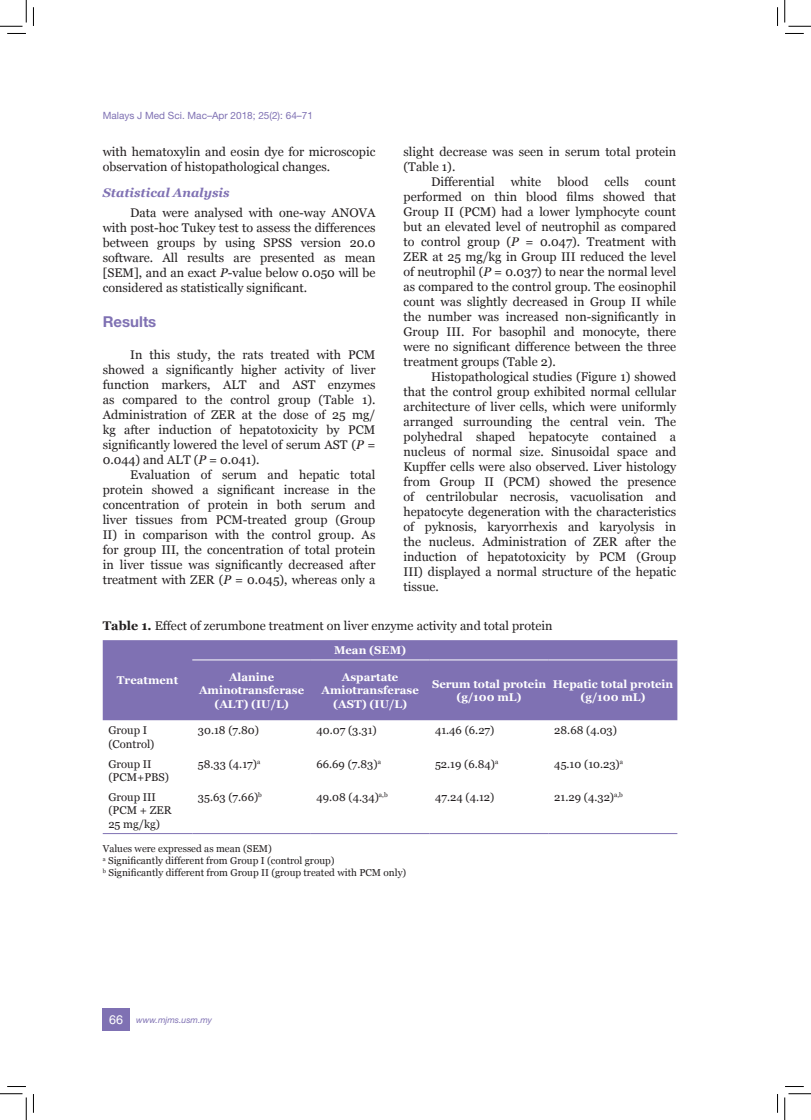
<style>
.page{position:relative;width:811px;height:1120px;background:#fff}
.page>*{position:absolute;margin:0;border:0;box-sizing:border-box;transform-origin:0 0}
.Heading{font:700 15px "Helvetica Neue LT Std";color:#7f71b3}
.Body_texts{font:12.5px/15px "Georgia";color:#231f20;text-align:justify}
.Caption_Table{font:12.5px "Georgia";color:#231f20}
.Subhead{font:italic 700 12.5px "Georgia";color:#7f71b3}
.Table_text{font:11.25px "Georgia";color:#231f20}
.Table_Header{font:700 11.25px/13.5px "Georgia";color:#fff;text-align:center}
.Table_note{font:10px "Georgia";color:#231f20}
.t1{font:10px "Helvetica Neue LT Std";color:#7f71b3}
.t2{font:italic 8.75px "Helvetica Neue LT Std";color:#7f71b3}
.s1{font-style:italic}
.s2{font-weight:700}
.s3{font-family:"Helvetica LT Std";font-style:normal;font-size:12.5px;color:#fff}
</style>
<div class="page">
<div style="left:103px;top:1008px;width:27px;height:22px;background:#7f71b3"></div>
<div style="left:103px;top:640px;width:574px;height:80px;background:#7f71b3"></div>
<hr style="left:103px;top:833px;width:89px;height:1px;background:#7f71b3">
<hr style="left:192px;top:833px;width:119px;height:1px;background:#7f71b3">
<hr style="left:311px;top:833px;width:118px;height:1px;background:#7f71b3">
<hr style="left:429px;top:833px;width:120px;height:1px;background:#7f71b3">
<hr style="left:549px;top:833px;width:128px;height:1px;background:#7f71b3">
<hr style="left:192px;top:659px;width:119px;height:1px;background:#fff">
<hr style="left:311px;top:659px;width:118px;height:1px;background:#fff">
<hr style="left:429px;top:659px;width:120px;height:1px;background:#fff">
<hr style="left:549px;top:659px;width:128px;height:1px;background:#fff">
<svg style="left:7px;top:33px;width:19px;height:1px"></svg>
<svg style="left:785px;top:33px;width:19px;height:1px"></svg>
<svg style="left:7px;top:1086px;width:19px;height:1px"></svg>
<svg style="left:785px;top:1086px;width:19px;height:1px"></svg>
<svg style="left:33px;top:7px;width:1px;height:19px"></svg>
<svg style="left:33px;top:1094px;width:1px;height:18px"></svg>
<svg style="left:777px;top:7px;width:1px;height:19px"></svg>
<svg style="left:777px;top:1094px;width:1px;height:18px"></svg>
<svg style="left:0;top:0;width:27px;height:27px"></svg>
<svg style="left:0;top:1093px;width:27px;height:26px"></svg>
<svg style="left:785px;top:0;width:26px;height:27px"></svg>
<svg style="left:785px;top:1093px;width:26px;height:26px"></svg>
<p class="t1" style="left:103px;top:109px;width:212px">Malays J Med Sci. Mac–Apr 2018; 25(2): 64–71</p>
<p class="Body_texts" style="left:103px;top:144px;width:274px">with hematoxylin and eosin dye for microscopic observation of histopathological changes.</p>
<p class="Subhead" style="left:103px;top:184px;width:128px">Statistical Analysis</p>
<p class="Body_texts" style="left:103px;top:206px;width:274px;text-indent:28px">Data were analysed with one-way ANOVA with post-hoc Tukey test to assess the differences between groups by using SPSS version 20.0 software. All results are presented as mean [SEM], and an exact <span class="s1">P</span>-value below 0.050 will be considered as statistically significant.</p>
<p class="Heading" style="left:103px;top:313px;width:55px">Results</p>
<p class="Body_texts" style="left:103px;top:347px;width:274px;text-indent:28px">In this study, the rats treated with PCM showed a significantly higher activity of liver function markers, ALT and AST enzymes as compared to the control group (Table 1).<br>Administration of ZER at the dose of 25 mg/ kg after induction of hepatotoxicity by PCM significantly lowered the level of serum AST (<span class="s1">P</span> = 0.044) and ALT (<span class="s1">P</span> = 0.041).</p>
<p class="Body_texts" style="left:103px;top:467px;width:274px;text-indent:28px">Evaluation of serum and hepatic total protein showed a significant increase in the concentration of protein in both serum and liver tissues from PCM-treated group (Group II) in comparison with the control group. As for group III, the concentration of total protein in liver tissue was significantly decreased after treatment with ZER (<span class="s1">P</span> = 0.045), whereas only a</p>
<p class="Body_texts" style="left:404px;top:144px;width:274px">slight decrease was seen in serum total protein (Table 1).</p>
<p class="Body_texts" style="left:431px;top:174px;width:65px">Differential</p>
<p class="Body_texts" style="left:511px;top:174px;width:32px">white</p>
<p class="Body_texts" style="left:557px;top:174px;width:33px">blood</p>
<p class="Body_texts" style="left:605px;top:174px;width:26px">cells</p>
<p class="Body_texts" style="left:404px;top:174px;width:274px;text-indent:241px">count performed on thin blood films showed that Group II (PCM) had a lower lymphocyte count but an elevated level of neutrophil as compared to control group (<span class="s1">P</span> = 0.047). Treatment with ZER at 25 mg/kg in Group III reduced the level of neutrophil (<span class="s1">P</span> = 0.037) to near the normal level as compared to the control group. The eosinophil count was slightly decreased in Group II while the number was increased non-significantly in Group III. For basophil and monocyte, there were no significant difference between the three treatment groups (Table 2).</p>
<p class="Body_texts" style="left:404px;top:369px;width:274px;text-indent:28px">Histopathological studies (Figure 1) showed that the control group exhibited normal cellular architecture of liver cells, which were uniformly arranged surrounding the central vein. The polyhedral shaped hepatocyte contained a nucleus of normal size. Sinusoidal space and Kupffer cells were also observed. Liver histology from Group II (PCM) showed the presence of centrilobular necrosis, vacuolisation and hepatocyte degeneration with the characteristics of pyknosis, karyorrhexis and karyolysis in the nucleus. Administration of ZER after the induction of hepatotoxicity by PCM (Group III) displayed a normal structure of the hepatic tissue.</p>
<p class="Caption_Table" style="left:103px;top:617px;width:451px"><span class="s2">Table 1.</span> Effect of zerumbone treatment on liver enzyme activity and total protein</p>
<p class="Table_Header" style="left:334px;top:643px;width:74px">Mean (SEM)</p>
<p class="Table_Header" style="left:117px;top:673px;width:63px">Treatment</p>
<p class="Table_Header" style="left:199px;top:670px;width:107px">Alanine<br>Aminotransferase</p>
<p class="Table_Header" style="left:214px;top:697px;width:76px">(ALT) (IU/L)</p>
<p class="Table_Header" style="left:322px;top:670px;width:99px">Aspartate<br>Amiotransferase</p>
<p class="Table_Header" style="left:333px;top:697px;width:75px">(AST) (IU/L)</p>
<p class="Table_Header" style="left:432px;top:677px;width:116px">Serum total protein (g/100 mL)</p>
<p class="Table_Header" style="left:553px;top:677px;width:122px">Hepatic total protein (g/100 mL)</p>
<p class="Table_text" style="left:108px;top:723px;width:40px">Group I</p>
<p class="Table_text" style="left:108px;top:737px;width:48px">(Control)</p>
<p class="Table_text" style="left:198px;top:723px;width:63px">30.18 (7.80)</p>
<p class="Table_text" style="left:316px;top:723px;width:62px">40.07 (3.31)</p>
<p class="Table_text" style="left:435px;top:723px;width:61px">41.46 (6.27)</p>
<p class="Table_text" style="left:554px;top:723px;width:64px">28.68 (4.03)</p>
<p class="Table_text" style="left:108px;top:756px;width:45px">Group II</p>
<p class="Table_text" style="left:108px;top:770px;width:62px">(PCM+PBS)</p>
<p class="Table_text" style="left:198px;top:756px;width:64px">58.33 (4.17)<sup>a</sup></p>
<p class="Table_text" style="left:316px;top:756px;width:66px">66.69 (7.83)<sup>a</sup></p>
<p class="Table_text" style="left:435px;top:756px;width:65px">52.19 (6.84)<sup>a</sup></p>
<p class="Table_text" style="left:554px;top:756px;width:70px">45.10 (10.23)<sup>a</sup></p>
<p class="Table_text" style="left:108px;top:790px;width:49px">Group III</p>
<p class="Table_text" style="left:108px;top:803px;width:65px">(PCM + ZER</p>
<p class="Table_text" style="left:108px;top:817px;width:53px">25 mg/kg)</p>
<p class="Table_text" style="left:198px;top:790px;width:65px">35.63 (7.66)<sup>b</sup></p>
<p class="Table_text" style="left:316px;top:790px;width:73px">49.08 (4.34)<sup>a,b</sup></p>
<p class="Table_text" style="left:435px;top:790px;width:61px">47.24 (4.12)</p>
<p class="Table_text" style="left:554px;top:790px;width:70px">21.29 (4.32)<sup>a,b</sup></p>
<p class="Table_note" style="left:103px;top:842px;width:171px">Values were expressed as mean (SEM)</p>
<p class="Table_note" style="left:103px;top:854px;width:233px"><sup>a</sup> Significantly different from Group I (control group)</p>
<p class="Table_note" style="left:103px;top:866px;width:305px"><sup>b</sup> Significantly different from Group II (group treated with PCM only)</p>
<p class="t2" style="left:109px;top:1014px;width:104px"><span class="s3">66</span> www.mjms.usm.my</p>
</div>
